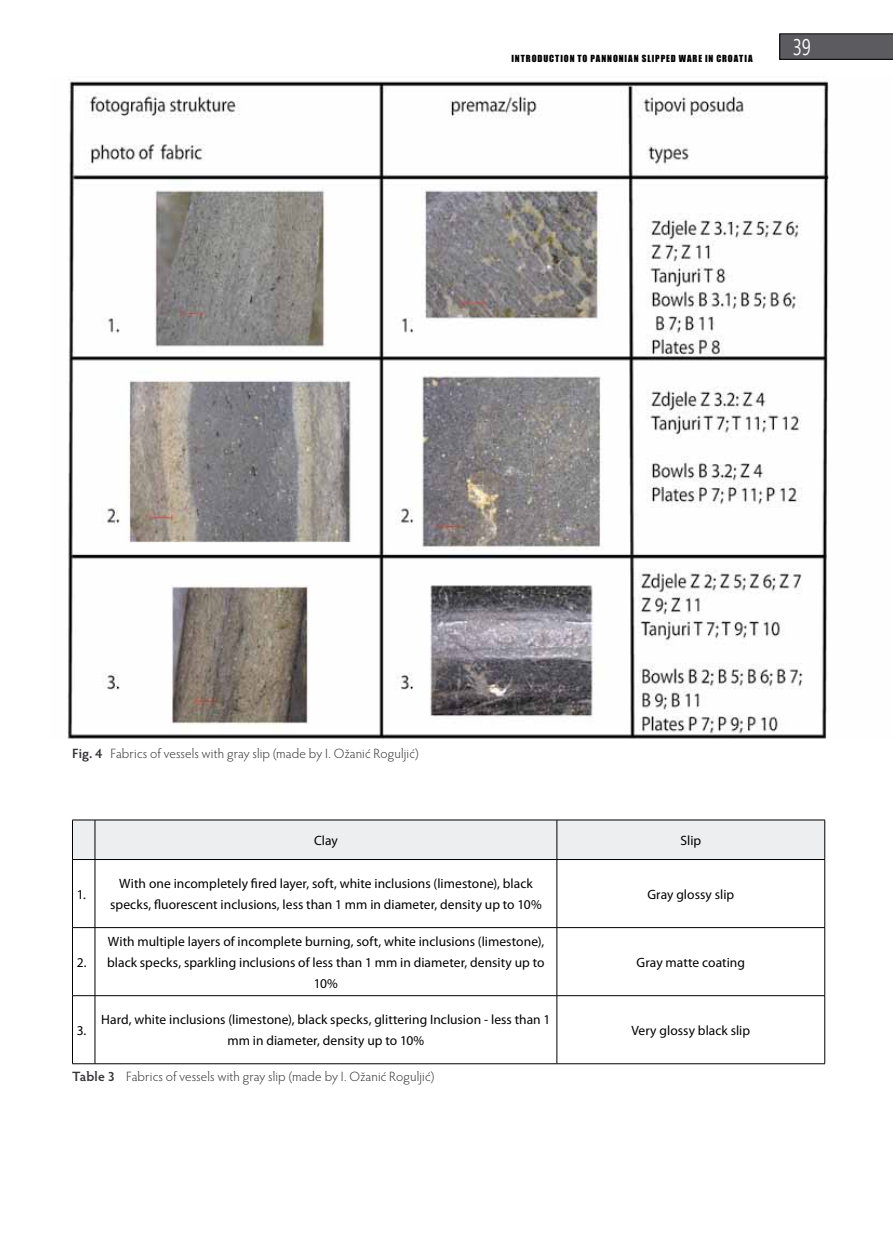
<style>
.page{position:relative;width:893px;height:1234px;background:#fff}
.page>*{position:absolute;margin:0;border:0;box-sizing:border-box;transform-origin:0 0}
.t1{font:22.5px "Microsoft New Tai Lue";color:#fff;scale:.75 1}
.t2{font:13.5px/21px "Myriad Pro";color:#000;text-align:center}
.t3{font:300 13.5px "Hypatia Sans Pro";letter-spacing:.005em;color:#373437}
.t4{font:9px "Impact";letter-spacing:.1em;color:#000}
.s1{font-weight:600}
</style>
<div class="page">
<svg style="left:780px;top:34px;width:113px;height:25px;background:#59595d"></svg>
<img style="left:67px;top:79px;width:762px;height:659px">
<div style="left:72px;top:819px;width:753px;height:41px;background:#edeeef"></div>
<hr style="left:72px;top:859px;width:1px;height:68px;background:#000">
<hr style="left:95px;top:859px;width:462px;height:1px;background:#000">
<hr style="left:95px;top:859px;width:1px;height:68px;background:#000">
<hr style="left:557px;top:859px;width:268px;height:1px;background:#000">
<hr style="left:557px;top:859px;width:1px;height:68px;background:#000">
<hr style="left:824px;top:859px;width:1px;height:68px;background:#000">
<svg style="left:73px;top:927px;width:22px;height:1px"></svg>
<hr style="left:72px;top:927px;width:1px;height:68px;background:#000">
<hr style="left:95px;top:927px;width:462px;height:1px;background:#000">
<hr style="left:95px;top:927px;width:1px;height:68px;background:#000">
<hr style="left:557px;top:927px;width:268px;height:1px;background:#000">
<hr style="left:557px;top:927px;width:1px;height:68px;background:#000">
<hr style="left:824px;top:927px;width:1px;height:68px;background:#000">
<svg style="left:73px;top:995px;width:22px;height:1px"></svg>
<hr style="left:72px;top:995px;width:1px;height:68px;background:#000">
<hr style="left:95px;top:995px;width:462px;height:1px;background:#000">
<hr style="left:95px;top:995px;width:1px;height:68px;background:#000">
<hr style="left:557px;top:995px;width:268px;height:1px;background:#000">
<hr style="left:557px;top:995px;width:1px;height:68px;background:#000">
<hr style="left:824px;top:995px;width:1px;height:68px;background:#000">
<svg style="left:72px;top:1063px;width:23px;height:1px"></svg>
<hr style="left:95px;top:1063px;width:462px;height:1px;background:#000">
<hr style="left:557px;top:1063px;width:268px;height:1px;background:#000">
<p class="t4" style="left:511px;top:52px;width:243px">INTRODUCTION TO PANNONIAN SLIPPED WARE IN CROATIA</p>
<h1 class="t1" style="left:793px;top:34px;width:26px">39</h1>
<p class="t3" style="left:72px;top:744px;width:348px"><span class="s1">Fig. 4</span> Fabrics of vessels with gray slip (made by I . Ožanić Roguljić)</p>
<p class="t2" style="left:314px;top:829px;width:25px">Clay</p>
<p class="t2" style="left:680px;top:829px;width:22px">Slip</p>
<p class="t2" style="left:77px;top:883px;width:11px">1.</p>
<p class="t2" style="left:110px;top:872px;width:433px">with one incompletely fired layer, soft, white inclusions (limestone), black specks, fluorescent inclusions, less than 1 mm in diameter, density up to 10%</p>
<p class="t2" style="left:647px;top:883px;width:88px">Gray glossy slip</p>
<p class="t2" style="left:77px;top:951px;width:11px">2.</p>
<p class="t2" style="left:107px;top:930px;width:439px">with multiple layers of incomplete burning, soft, white inclusions (limestone), black specks, sparkling inclusions of less than 1 mm in diameter, density up to<br>10%</p>
<p class="t2" style="left:637px;top:951px;width:110px">Gray matte coating</p>
<p class="t2" style="left:77px;top:1019px;width:11px">3.</p>
<p class="t2" style="left:101px;top:1008px;width:451px">Hard, white inclusions (limestone), black specks, glittering Inclusion - less than 1 mm in diameter, density up to 10%</p>
<p class="t2" style="left:631px;top:1019px;width:120px">Very glossy black slip</p>
<p class="t3" style="left:72px;top:1067px;width:363px"><span class="s1">Table 3</span> Fabrics of vessels with gray slip (made by I . Ožanić Roguljić)</p>
</div>
